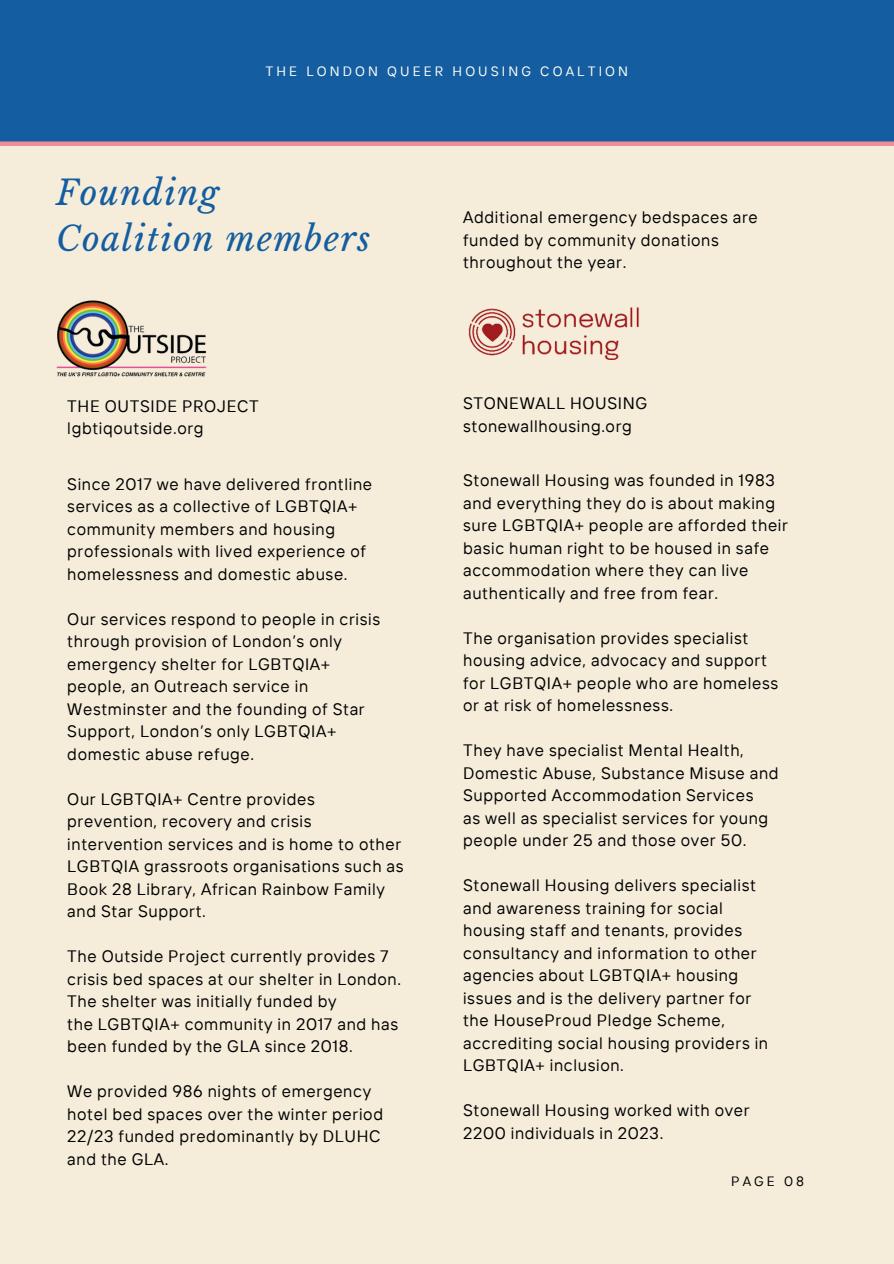
<style>
.page{position:relative;width:894px;height:1264px;background:#fff}
.page>*{position:absolute;margin:0;border:0;box-sizing:border-box;transform-origin:0 0}
.t1{font:italic 33.9px/46px "Libre Baskerville";letter-spacing:.04em;color:#145da0}
.t2{font:16.5px/22.5px "TT Interphases";letter-spacing:.04em;color:#000001}
.t3{font:13.5px "TT Interphases";letter-spacing:.23em;color:#fffff9}
.t4{font:13.5px "TT Interphases";letter-spacing:.23em;color:#000001}
</style>
<div class="page">
<div style="left:0;top:0;width:893px;height:1263px;background:#f5edda"></div>
<div style="left:0;top:0;width:893px;height:141px;background:#145da0"></div>
<img style="left:468px;top:307px;width:171px;height:52px">
<img style="left:56px;top:300px;width:151px;height:77px">
<div style="left:0;top:141px;width:893px;height:5px;background:#ef8c98"></div>
<h2 class="t3" style="left:265px;top:63px;width:364px">THE LONDON QUEER HOUSING COALTION</h2>
<p class="t1" style="left:56px;top:170px;width:316px">Founding<br>Coalition members</p>
<h2 class="t2" style="left:67px;top:394px;width:193px">THE OUTSIDE PROJECT lgbtiqoutside.org</h2>
<h2 class="t2" style="left:67px;top:472px;width:306px">Since 2017 we have delivered frontline services as a collective of LGBTQIA+ community members and housing professionals with lived experience of homelessness and domestic abuse.</h2>
<h2 class="t2" style="left:67px;top:607px;width:314px">Our services respond to people in crisis through provision of London’s only emergency shelter for LGBTQIA+ people, an Outreach service in Westminster and the founding of Star Support, London’s only LGBTQIA+ domestic abuse refuge.</h2>
<h2 class="t2" style="left:67px;top:787px;width:338px">Our LGBTQIA+ Centre provides prevention, recovery and crisis intervention services and is home to other LGBTQIA grassroots organisations such as Book 28 Library, African Rainbow Family and Star Support.</h2>
<h2 class="t2" style="left:67px;top:944px;width:335px">The Outside Project currently provides 7 crisis bed spaces at our shelter in London.<br>The shelter was initially funded by<br>the LGBTQIA+ community in 2017 and has been funded by the GLA since 2018.</h2>
<h2 class="t2" style="left:67px;top:1079px;width:317px">We provided 986 nights of emergency hotel bed spaces over the winter period<br>22/23 funded predominantly by DLUHC and the GLA.</h2>
<h2 class="t2" style="left:463px;top:206px;width:296px">Additional emergency bedspaces are funded by community donations throughout the year.</h2>
<p class="t2" style="left:463px;top:392px;width:186px">STONEWALL HOUSING stonewallhousing.org</p>
<h2 class="t2" style="left:463px;top:468px;width:326px">Stonewall Housing was founded in 1983 and everything they do is about making sure LGBTQIA+ people are afforded their basic human right to be housed in safe accommodation where they can live authentically and free from fear.</h2>
<p class="t2" style="left:463px;top:626px;width:317px">The organisation provides specialist housing advice, advocacy and support for LGBTQIA+ people who are homeless or at risk of homelessness.</p>
<h2 class="t2" style="left:463px;top:738px;width:317px">They have specialist Mental Health, Domestic Abuse, Substance Misuse and Supported Accommodation Services<br>as well as specialist services for young people under 25 and those over 50.</h2>
<h2 class="t2" style="left:463px;top:873px;width:306px">Stonewall Housing delivers specialist and awareness training for social housing staff and tenants, provides consultancy and information to other agencies about LGBTQIA+ housing issues and is the delivery partner for the HouseProud Pledge Scheme, accrediting social housing providers in LGBTQIA+ inclusion.</h2>
<h2 class="t2" style="left:463px;top:1098px;width:288px">Stonewall Housing worked with over<br>2200 individuals in 2023.</h2>
<p class="t4" style="left:731px;top:1172px;width:75px">PAGE 08</p>
</div>
